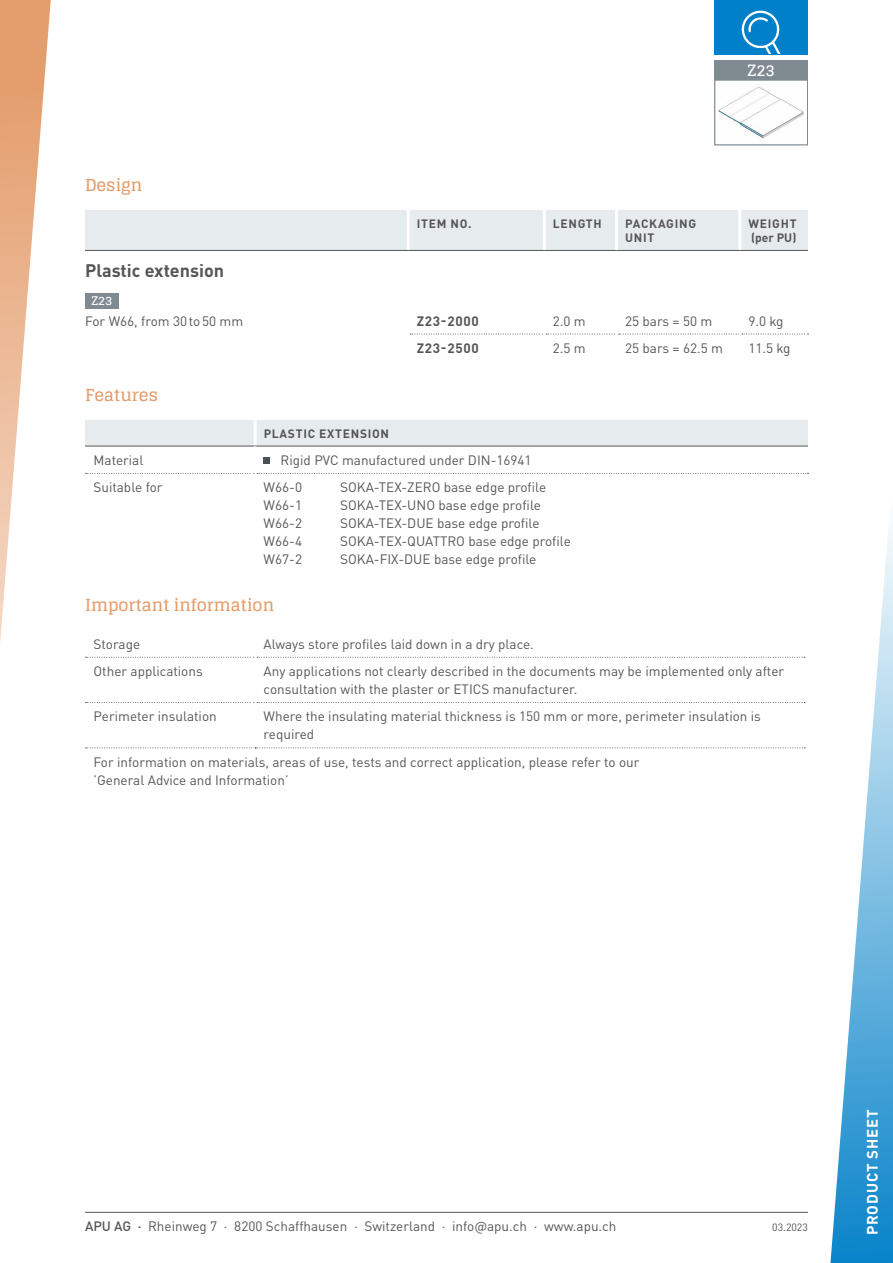
<style>
.page{position:relative;width:893px;height:1263px;background:#fff}
.page>*{position:absolute;margin:0;border:0;box-sizing:border-box;transform-origin:0 0}
.t1{font:700 18px "DIN Pro";color:#565656}
.t2{font:700 16.5px "Glegoo";color:#e49d6c}
.t3{font:700 15.6px "Glegoo";color:#fff}
.t4{font:700 15px "DIN Pro";letter-spacing:.06em;color:#fff}
.t5{font:13.5px/18px "DIN Pro";color:#565656}
.t6{font:700 13.5px "DIN Pro";letter-spacing:.05em;color:#565656}
.t7{font:700 12px/14.4px "DIN Pro";letter-spacing:.06em;color:#565656}
.t8{font:700 12px "Glegoo";color:#fff}
.t9{font:10.5px "DIN Pro";color:#565656}
.s1{font-weight:500}
</style>
<div class="page">
<hr style="left:85px;top:1212px;width:723px;height:1px;background:#565656">
<svg style="left:830px;top:523px;width:63px;height:740px"></svg>
<svg style="left:0;top:0;width:51px;height:642px"></svg>
<div style="left:714px;top:0;width:94px;height:54px;background:#0080c8"></div>
<svg style="left:742px;top:11px;width:39px;height:43px"></svg>
<div style="left:714px;top:60px;width:94px;height:20px;background:#808b91"></div>
<img style="left:719px;top:87px;width:85px;height:52px">
<div style="left:714px;top:80px;width:94px;height:65px;border:1px solid #808b91"></div>
<div style="left:85px;top:210px;width:723px;height:40px;background:#e6ebee"></div>
<svg style="left:410px;top:334px;width:398px;height:1px"></svg>
<hr style="left:407px;top:210px;width:3px;height:40px;background:#fff">
<hr style="left:543px;top:210px;width:3px;height:40px;background:#fff">
<hr style="left:615px;top:210px;width:3px;height:40px;background:#fff">
<hr style="left:738px;top:210px;width:3px;height:40px;background:#fff">
<hr style="left:543px;top:334px;width:3px;height:40px;background:#fff">
<hr style="left:615px;top:334px;width:3px;height:40px;background:#fff">
<hr style="left:738px;top:334px;width:3px;height:40px;background:#fff">
<hr style="left:85px;top:250px;width:323px;height:1px;background:#565656">
<hr style="left:408px;top:250px;width:136px;height:1px;background:#565656">
<hr style="left:544px;top:250px;width:73px;height:1px;background:#565656">
<hr style="left:617px;top:250px;width:123px;height:1px;background:#565656">
<hr style="left:740px;top:250px;width:68px;height:1px;background:#565656">
<div style="left:85px;top:293px;width:34px;height:15px;background:#808b91"></div>
<div style="left:85px;top:420px;width:723px;height:26px;background:#e6ebee"></div>
<hr style="left:254px;top:420px;width:3px;height:26px;background:#fff">
<svg style="left:85px;top:473px;width:723px;height:1px"></svg>
<hr style="left:254px;top:473px;width:3px;height:100px;background:#fff">
<hr style="left:85px;top:446px;width:170px;height:1px;background:#565656">
<hr style="left:255px;top:446px;width:553px;height:1px;background:#565656">
<hr style="left:254px;top:446px;width:3px;height:27px;background:#fff">
<div style="left:264px;top:457px;width:6px;height:7px;background:#4b5255"></div>
<svg style="left:85px;top:657px;width:720px;height:1px"></svg>
<svg style="left:85px;top:702px;width:720px;height:1px"></svg>
<hr style="left:254px;top:657px;width:3px;height:45px;background:#fff">
<hr style="left:254px;top:702px;width:3px;height:45px;background:#fff">
<svg style="left:85px;top:747px;width:720px;height:1px"></svg>
<p class="t2" style="left:85px;top:176px;width:59px">Design</p>
<p class="t3" style="left:735px;top:61px;width:54px">Artikel</p>
<p class="t3" style="left:747px;top:61px;width:29px">Z23</p>
<p class="t7" style="left:417px;top:215px;width:56px">ITEM NO.</p>
<p class="t7" style="left:553px;top:215px;width:50px">LENGTH</p>
<p class="t7" style="left:625px;top:215px;width:73px">PACKAGING<br>UNIT</p>
<p class="t7" style="left:748px;top:215px;width:50px">WEIGHT (per PU)</p>
<h1 class="t1" style="left:85px;top:255px;width:141px">Plastic extension</h1>
<p class="t8" style="left:91px;top:294px;width:22px">Z23</p>
<p class="t5" style="left:85px;top:310px;width:160px">For W66, from 30to50 mm</p>
<p class="t6" style="left:417px;top:309px;width:63px">Z23-2000</p>
<p class="t5" style="left:553px;top:310px;width:34px">2.0 m</p>
<p class="t5" style="left:625px;top:310px;width:89px">25 bars = 50 m</p>
<p class="t5" style="left:748px;top:310px;width:37px">9.0 kg</p>
<p class="t6" style="left:417px;top:337px;width:63px">Z23-2500</p>
<p class="t5" style="left:553px;top:338px;width:34px">2.5 m</p>
<p class="t5" style="left:625px;top:338px;width:99px">25 bars = 62.5 m</p>
<p class="t5" style="left:748px;top:338px;width:44px">11.5 kg</p>
<p class="t2" style="left:85px;top:386px;width:75px">Features</p>
<p class="t7" style="left:264px;top:425px;width:127px">PLASTIC EXTENSION</p>
<p class="t5" style="left:94px;top:450px;width:51px">Material</p>
<p class="t5" style="left:281px;top:450px;width:253px">Rigid PVC manufactured under DIN-16941</p>
<p class="t5" style="left:94px;top:477px;width:71px">Suitable for</p>
<p class="t5" style="left:264px;top:477px;width:40px;text-align:justify">W66-0<br>W66-1<br>W66-2<br>W66-4<br>W67-2</p>
<p class="t2" style="left:85px;top:596px;width:191px">Important information</p>
<p class="t5" style="left:94px;top:633px;width:48px">Storage</p>
<p class="t5" style="left:264px;top:633px;width:272px">Always store profiles laid down in a dry place.</p>
<p class="t5" style="left:94px;top:661px;width:111px">Other applications</p>
<p class="t5" style="left:264px;top:661px;width:522px">Any applications not clearly described in the documents may be implemented only after consultation with the plaster or ETICS manufacturer.</p>
<p class="t5" style="left:94px;top:706px;width:125px">Perimeter insulation</p>
<p class="t5" style="left:264px;top:706px;width:499px">Where the insulating material thickness is 150 mm or more, perimeter insulation is required</p>
<p class="t5" style="left:94px;top:751px;width:547px">For information on materials, areas of use, tests and correct application, please refer to our ’General Advice and Information’</p>
<p class="t5" style="left:340px;top:477px;width:232px">SOKA-TEX-ZERO base edge profile SOKA-TEX-UNO base edge profile SOKA-TEX-DUE base edge profile SOKA-TEX-QUATTRO base edge profile SOKA-FIX-DUE base edge profile</p>
<p class="t5" style="left:85px;top:1215px;width:533px"><span class="s1">APU AG ·</span> Rheinweg 7 · 8200 Schaffhausen · Switzerland · info@apu.ch · www.apu.ch</p>
<p class="t9" style="left:772px;top:1219px;width:37px">03.2023</p>
<p class="t4" style="left:860px;top:1235px;width:128px;rotate:-90deg">PRODUCT SHEET</p>
</div>
